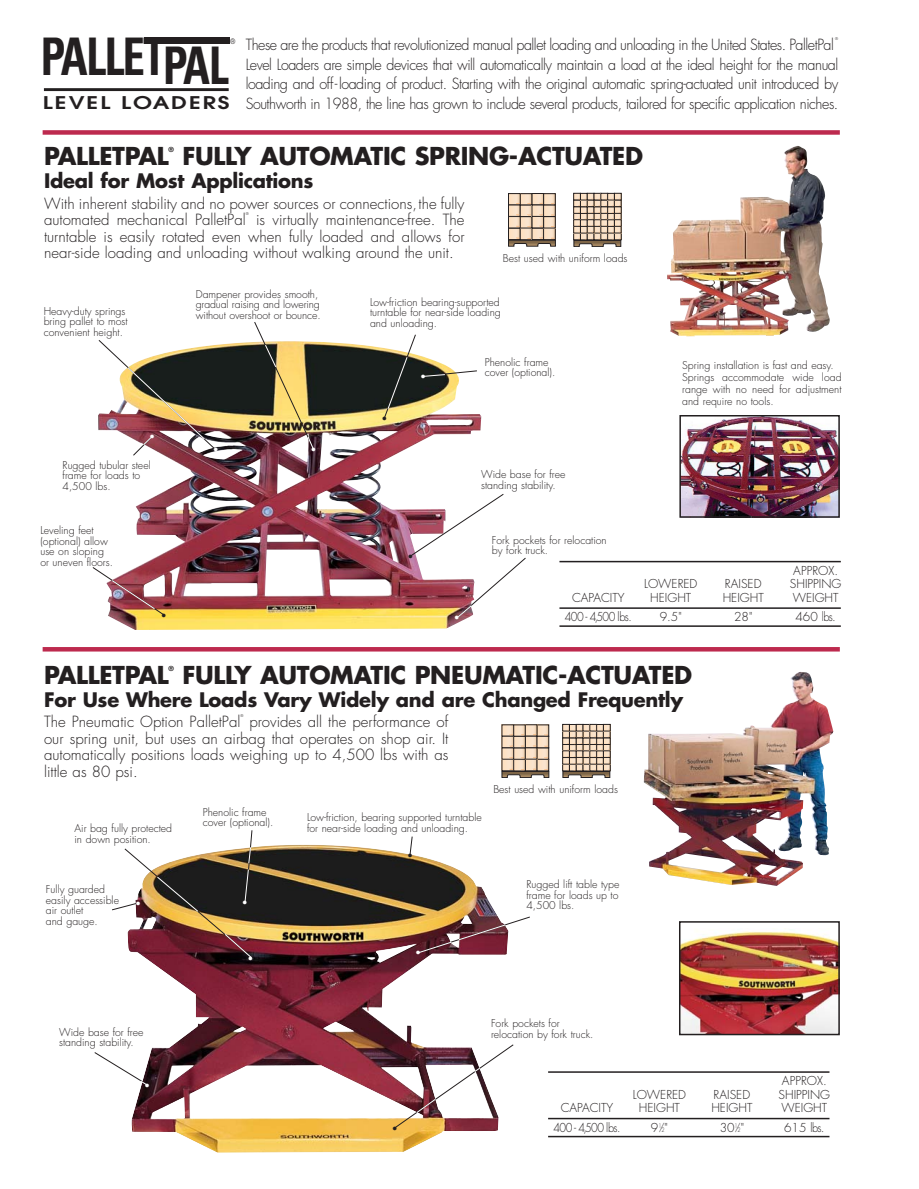
<style>
.page{position:relative;width:919px;height:1189px;background:#fff}
.page>*{position:absolute;margin:0;border:0;box-sizing:border-box;transform-origin:0 0}
.t1{font:700 condensed 51.9px "Univers";letter-spacing:-.03em;color:#231f20;scale:.85 1}
.t2{font:700 24px "Futura";letter-spacing:-.015em;color:#231f20}
.t3{font:700 19.5px "Futura";letter-spacing:-.015em;color:#231f20}
.t4{font:700 19.2px "New Century Schlbk";color:#fff}
.t5{font:700 19.2px "New Century Schlbk";color:#231f20}
.t6{font:600 17.4px "Avant Garde";letter-spacing:.09em;color:#231f20;scale:1.3 1}
.t7{font:300 15px/16.5px "Futura";color:#231f20;text-align:justify}
.t8{font:300 15px/19.5px "Futura";color:#231f20;text-align:justify;scale:.95 1}
.t9{font:300 15px "Futura";letter-spacing:-.03em;color:#231f20;scale:.95 1}
.t10{font:300 12px/13.5px "Futura";color:#231f20}
.t11{font:300 12px/19.5px "Futura";letter-spacing:-.035em;color:#231f20;text-align:center}
.t12{font:300 10.5px/10.5px "Futura";color:#231f20}
.t13{font:7.5px "Avant Garde";color:#231f20;scale:.85 1}
.t14{font:700 6.75px "Futura";color:#231f20}
.t15{font:300 3.75px "Futura";color:#231f20}
.s1{font-size:6px}
</style>
<div class="page">
<img style="left:42px;top:37px;width:799px;height:1116px">
<h1 class="t1" style="left:41px;top:38px;width:222px">PALLETPAL</h1>
<p class="t13" style="left:230px;top:38px;width:7px">®</p>
<h3 class="t6" style="left:43px;top:96px;width:145px">LEVEL LOADERS</h3>
<h3 class="t9" style="left:245px;top:38px;width:620px">These are the products that revolutionized manual pallet loading and unloading in the United States. PalletPal</h3>
<p class="t15" style="left:835px;top:37px;width:4px">®</p>
<p class="t8" style="left:245px;top:56px;width:625px">Level Loaders are simple devices that will automatically maintain a load at the ideal height for the manual loading and off-loading of product. Starting with the original automatic spring-actuated unit introduced by Southworth in 1988, the line has grown to include several products, tailored for specific application niches.</p>
<h2 class="t2" style="left:44px;top:145px;width:126px">PALLETPAL</h2>
<p class="t14" style="left:168px;top:147px;width:7px">®</p>
<h2 class="t2" style="left:182px;top:145px;width:462px">FULLY AUTOMATIC SPRING-ACTUATED</h2>
<h3 class="t3" style="left:44px;top:171px;width:271px">Ideal for Most Applications</h3>
<h3 class="t7" style="left:44px;top:196px;width:422px">With inherent stability and no power sources or connections,the fully automated mechanical PalletPal</h3>
<p class="t15" style="left:246px;top:212px;width:4px">®</p>
<h3 class="t7" style="left:44px;top:213px;width:422px;text-indent:212px">is virtually maintenance-free. The turntable is easily rotated even when fully loaded and allows for near-side loading and unloading without walking around the unit.</h3>
<p class="t12" style="left:502px;top:254px;width:126px">Best used with uniform loads</p>
<p class="t12" style="left:44px;top:306px;width:85px">Heavy-duty springs bring pallet to most convenient height.</p>
<p class="t12" style="left:196px;top:290px;width:126px">Dampener provides smooth, gradual raising and lowering without overshoot or bounce.</p>
<h3 class="t4" style="left:149px;top:424px;width:7px">.</h3>
<p class="t12" style="left:62px;top:460px;width:90px">Rugged tubular steel frame for loads to<br>4,500 lbs.</p>
<p class="t12" style="left:40px;top:526px;width:74px">Leveling feet (optional) allow use on sloping or uneven floors.</p>
<h3 class="t5" style="left:161px;top:602px;width:7px">.</h3>
<h3 class="t4" style="left:213px;top:437px;width:7px">.</h3>
<h3 class="t4" style="left:310px;top:436px;width:7px">.</h3>
<p class="t12" style="left:370px;top:297px;width:132px;text-align:justify">Low-friction bearing-supported turntable for near-side loading and unloading.</p>
<p class="t12" style="left:484px;top:357px;width:72px">Phenolic frame cover (optional).</p>
<h3 class="t4" style="left:420px;top:364px;width:7px">.</h3>
<h3 class="t5" style="left:381px;top:406px;width:7px">.</h3>
<h3 class="t5" style="left:407px;top:543px;width:7px">.</h3>
<h3 class="t4" style="left:454px;top:605px;width:7px">.</h3>
<p class="t12" style="left:481px;top:470px;width:86px">Wide base for free standing stability.</p>
<p class="t12" style="left:491px;top:535px;width:116px">Fork pockets for relocation by fork truck.</p>
<p class="t11" style="left:564px;top:589px;width:69px">CAPACITY<br>400 - 4,500 lbs.</p>
<p class="t12" style="left:682px;top:360px;width:161px;line-height:12px">Spring installation is fast and easy.<br>Springs accommodate wide load range with no need for adjustment and require no tools.</p>
<p class="t10" style="left:644px;top:578px;width:55px;text-align:center">LOWERED<br>HEIGHT</p>
<p class="t10" style="left:659px;top:611px;width:23px">9.5"</p>
<p class="t10" style="left:722px;top:578px;width:43px">RAISED<br>HEIGHT</p>
<p class="t10" style="left:733px;top:611px;width:20px">28"</p>
<p class="t10" style="left:789px;top:565px;width:53px">APPROX.<br>SHIPPING<br>WEIGHT</p>
<p class="t10" style="left:795px;top:611px;width:42px">460 lbs.</p>
<h2 class="t2" style="left:44px;top:664px;width:126px">PALLETPAL</h2>
<p class="t14" style="left:168px;top:666px;width:7px">®</p>
<h2 class="t2" style="left:182px;top:664px;width:511px">FULLY AUTOMATIC PNEUMATIC-ACTUATED</h2>
<h3 class="t3" style="left:44px;top:690px;width:640px">For Use Where Loads Vary Widely and are Changed Frequently</h3>
<h3 class="t7" style="left:44px;top:715px;width:198px">The Pneumatic Option PalletPal</h3>
<p class="t15" style="left:240px;top:714px;width:4px">®</p>
<h3 class="t7" style="left:44px;top:715px;width:405px;text-indent:205px">provides all the performance of our spring unit, but uses an airbag that operates on shop air. It automatically positions loads weighing up to 4,500 lbs with as little as 80 psi.</h3>
<p class="t12" style="left:203px;top:807px;width:72px">Phenolic frame cover (optional).</p>
<p class="t12" style="left:307px;top:813px;width:176px">Low-friction, bearing supported turntable</p>
<p class="t12" style="left:74px;top:824px;width:99px">Air bag fully protected</p>
<p class="t12" style="left:307px;top:823px;width:162px">for near-side loading and unloading.</p>
<p class="t12" style="left:74px;top:835px;width:78px">in down position.</p>
<p class="t12" style="left:46px;top:885px;width:75px">Fully guarded easily accessible air outlet<br>and gauge.</p>
<h3 class="t5" style="left:407px;top:843px;width:7px">.</h3>
<h3 class="t4" style="left:242px;top:890px;width:7px">.</h3>
<h3 class="t4" style="left:136px;top:890px;width:7px">.</h3>
<h3 class="t4" style="left:248px;top:945px;width:7px">.</h3>
<h3 class="t4" style="left:415px;top:940px;width:7px">.</h3>
<p class="t12" style="left:493px;top:785px;width:126px">Best used with uniform loads</p>
<p class="t12" style="left:526px;top:880px;width:94px;text-align:justify">Rugged lift table type frame for loads up to 4,500 lbs.</p>
<p class="t12" style="left:59px;top:1027px;width:86px">Wide base for free standing stability.</p>
<h3 class="t4" style="left:144px;top:1072px;width:7px">.</h3>
<h3 class="t5" style="left:392px;top:1115px;width:7px">.</h3>
<p class="t12" style="left:491px;top:1019px;width:104px">Fork pockets for relocation by fork truck.</p>
<p class="t11" style="left:553px;top:1099px;width:69px">CAPACITY<br>400 - 4,500 lbs.</p>
<p class="t10" style="left:632px;top:1088px;width:55px;text-align:center">LOWERED<br>HEIGHT</p>
<p class="t10" style="left:650px;top:1121px;width:18px">9<sup>1</sup>⁄<span class="s1">2</span>"</p>
<p class="t10" style="left:711px;top:1088px;width:43px">RAISED<br>HEIGHT</p>
<p class="t10" style="left:719px;top:1121px;width:26px">30<sup>1</sup>⁄<span class="s1">2</span>"</p>
<p class="t10" style="left:778px;top:1075px;width:53px">APPROX.<br>SHIPPING<br>WEIGHT</p>
<p class="t10" style="left:783px;top:1121px;width:42px">615 lbs.</p>
</div>
